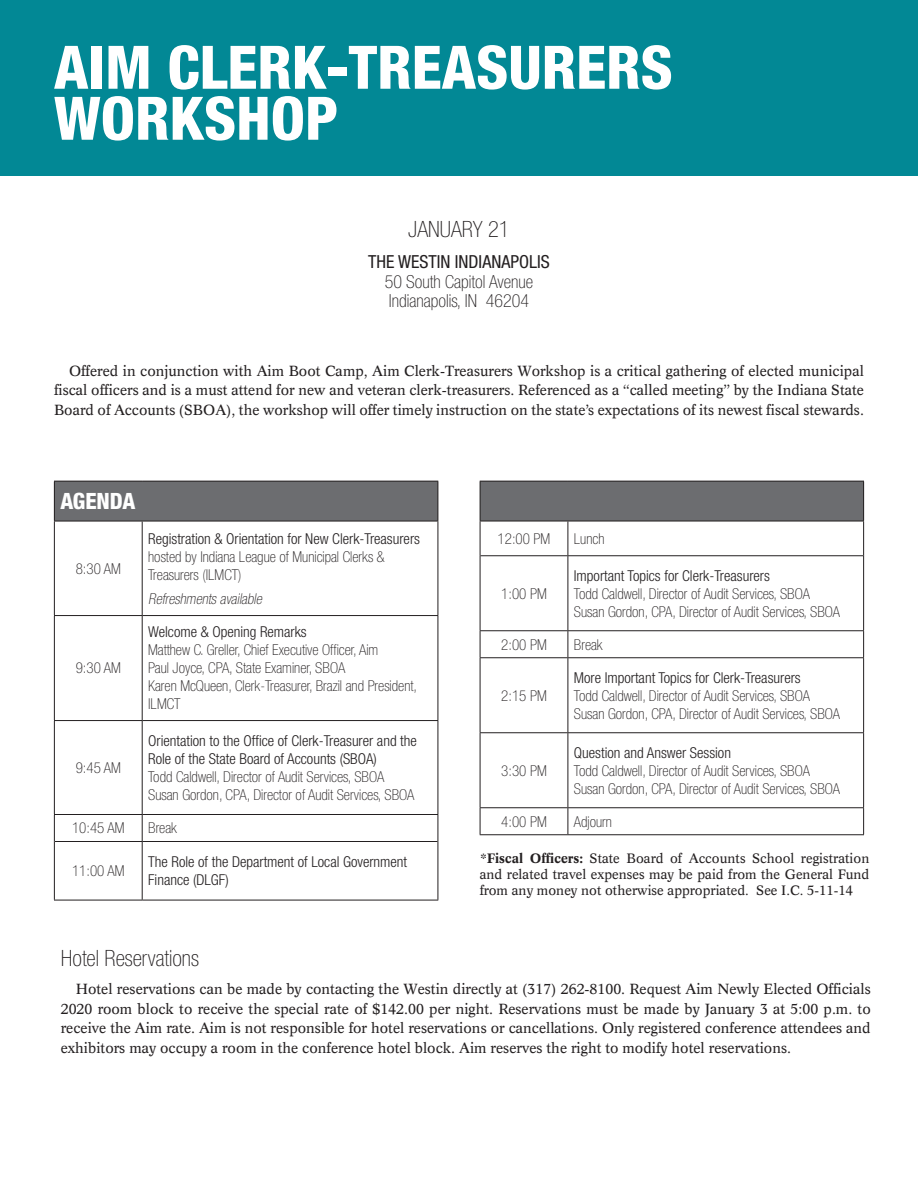
<style>
.page{position:relative;width:918px;height:1188px;background:#fff}
.page>*{position:absolute;margin:0;border:0;box-sizing:border-box;transform-origin:0 0}
.t1{font:800 condensed 60px/51px "Helvetica Neue LT Std";color:#fff}
.t2{font:100 condensed 22.5px "Helvetica Neue LT Std";color:#231f20}
.t3{font:800 condensed 22.5px "Helvetica Neue LT Std";color:#fff}
.t4{font:100 condensed 18px "Helvetica Neue LT Std";color:#231f20}
.t5{font:condensed 18px "Helvetica Neue LT Std";color:#231f20}
.t6{font:100 condensed 15px/18px "Helvetica Neue LT Std";color:#231f20}
.t7{font:300 condensed 15px/18px "Helvetica Neue LT Std";color:#231f20}
.t8{font:italic 100 condensed 15px "Helvetica Neue LT Std";color:#231f20}
.t9{font:14.25px/19.5px "Informatics S Si";color:#231f20;text-align:justify}
.t10{font:13.2px/15.9px "Informatics S Si";color:#231f20;text-align:justify}
.s1{font-weight:100}
.s2{font-weight:700}
</style>
<div class="page">
<div style="left:0;top:0;width:918px;height:176px;background:#028895"></div>
<div style="left:480px;top:481px;width:384px;height:40px;background:#6c6d70"></div>
<hr style="left:863px;top:521px;width:1px;height:35px;background:#231f20">
<hr style="left:863px;top:556px;width:1px;height:74px;background:#231f20">
<svg style="left:480px;top:631px;width:1px;height:26px"></svg>
<hr style="left:568px;top:630px;width:296px;height:1px;background:#231f20">
<svg style="left:568px;top:631px;width:1px;height:26px"></svg>
<svg style="left:863px;top:631px;width:1px;height:26px"></svg>
<hr style="left:480px;top:657px;width:88px;height:1px;background:#231f20">
<hr style="left:480px;top:658px;width:1px;height:74px;background:#231f20">
<hr style="left:568px;top:657px;width:296px;height:1px;background:#231f20">
<hr style="left:568px;top:658px;width:1px;height:74px;background:#231f20">
<hr style="left:863px;top:658px;width:1px;height:74px;background:#231f20">
<hr style="left:480px;top:732px;width:88px;height:1px;background:#231f20">
<hr style="left:480px;top:733px;width:1px;height:74px;background:#231f20">
<hr style="left:568px;top:732px;width:296px;height:1px;background:#231f20">
<hr style="left:568px;top:733px;width:1px;height:74px;background:#231f20">
<hr style="left:863px;top:733px;width:1px;height:74px;background:#231f20">
<hr style="left:480px;top:807px;width:88px;height:1px;background:#231f20">
<svg style="left:480px;top:808px;width:1px;height:26px"></svg>
<hr style="left:568px;top:807px;width:296px;height:1px;background:#231f20">
<svg style="left:568px;top:808px;width:1px;height:26px"></svg>
<svg style="left:863px;top:808px;width:1px;height:26px"></svg>
<hr style="left:480px;top:521px;width:1px;height:35px;background:#231f20">
<hr style="left:568px;top:521px;width:1px;height:34px;background:#231f20">
<hr style="left:480px;top:556px;width:1px;height:74px;background:#231f20">
<hr style="left:568px;top:556px;width:1px;height:74px;background:#231f20">
<hr style="left:480px;top:630px;width:88px;height:1px;background:#231f20">
<hr style="left:480px;top:481px;width:88px;height:1px;background:#231f20">
<hr style="left:480px;top:482px;width:1px;height:39px;background:#231f20">
<hr style="left:568px;top:481px;width:296px;height:1px;background:#231f20">
<hr style="left:863px;top:482px;width:1px;height:39px;background:#231f20">
<hr style="left:480px;top:521px;width:88px;height:1px;background:#231f20">
<hr style="left:568px;top:521px;width:296px;height:1px;background:#231f20">
<hr style="left:480px;top:555px;width:88px;height:1px;background:#231f20">
<hr style="left:568px;top:555px;width:295px;height:1px;background:#231f20">
<hr style="left:480px;top:834px;width:88px;height:1px;background:#231f20">
<hr style="left:568px;top:834px;width:296px;height:1px;background:#231f20">
<div style="left:54px;top:481px;width:384px;height:40px;background:#6c6d70"></div>
<hr style="left:54px;top:521px;width:1px;height:94px;background:#231f20">
<hr style="left:142px;top:521px;width:1px;height:94px;background:#231f20">
<hr style="left:438px;top:521px;width:1px;height:94px;background:#231f20">
<hr style="left:54px;top:615px;width:88px;height:1px;background:#231f20">
<hr style="left:54px;top:616px;width:1px;height:104px;background:#231f20">
<hr style="left:142px;top:615px;width:296px;height:1px;background:#231f20">
<hr style="left:142px;top:616px;width:1px;height:104px;background:#231f20">
<hr style="left:438px;top:616px;width:1px;height:104px;background:#231f20">
<hr style="left:54px;top:720px;width:88px;height:1px;background:#231f20">
<hr style="left:54px;top:721px;width:1px;height:93px;background:#231f20">
<hr style="left:142px;top:720px;width:296px;height:1px;background:#231f20">
<hr style="left:142px;top:721px;width:1px;height:93px;background:#231f20">
<hr style="left:438px;top:721px;width:1px;height:93px;background:#231f20">
<hr style="left:54px;top:814px;width:88px;height:1px;background:#231f20">
<svg style="left:54px;top:815px;width:1px;height:27px"></svg>
<hr style="left:142px;top:814px;width:296px;height:1px;background:#231f20">
<svg style="left:142px;top:815px;width:1px;height:26px"></svg>
<svg style="left:438px;top:815px;width:1px;height:27px"></svg>
<hr style="left:54px;top:842px;width:1px;height:58px;background:#231f20">
<hr style="left:142px;top:842px;width:1px;height:58px;background:#231f20">
<hr style="left:438px;top:842px;width:1px;height:58px;background:#231f20">
<hr style="left:54px;top:900px;width:88px;height:1px;background:#231f20">
<hr style="left:142px;top:900px;width:296px;height:1px;background:#231f20">
<hr style="left:54px;top:481px;width:88px;height:1px;background:#231f20">
<hr style="left:54px;top:482px;width:1px;height:39px;background:#231f20">
<hr style="left:142px;top:481px;width:296px;height:1px;background:#231f20">
<hr style="left:438px;top:482px;width:1px;height:39px;background:#231f20">
<hr style="left:54px;top:521px;width:88px;height:1px;background:#231f20">
<hr style="left:142px;top:521px;width:296px;height:1px;background:#231f20">
<hr style="left:55px;top:841px;width:87px;height:1px;background:#231f20">
<hr style="left:142px;top:841px;width:296px;height:1px;background:#231f20">
<p class="t1" style="left:54px;top:41px;width:620px">AIM CLERK-TREASURERS<br>WORKSHOP</p>
<p class="t2" style="left:408px;top:216px;width:103px">JANUARY 21</p>
<p class="t5" style="left:368px;top:252px;width:183px">THE WESTIN INDIANAPOLIS</p>
<p class="t4" style="left:385px;top:272px;width:150px">50 South Capitol Avenue</p>
<p class="t4" style="left:389px;top:291px;width:142px">Indianapolis, IN 46204</p>
<p class="t9" style="left:54px;top:360px;width:812px;text-indent:15px">Offered in conjunction with Aim Boot Camp, Aim Clerk-Treasurers Workshop is a critical gathering of elected municipal fiscal officers and is a must attend for new and veteran clerk-treasurers. Referenced as a “called meeting” by the Indiana State Board of Accounts (SBOA), the workshop will offer timely instruction on the state’s expectations of its newest fiscal stewards.</p>
<p class="t3" style="left:60px;top:487px;width:77px">AGENDA</p>
<p class="t6" style="left:76px;top:559px;width:47px">8:30 AM</p>
<p class="t6" style="left:76px;top:659px;width:47px">9:30 AM</p>
<p class="t6" style="left:76px;top:758px;width:47px">9:45 AM</p>
<p class="t7" style="left:148px;top:529px;width:273px">Registration &amp; Orientation for New Clerk-Treasurers <span class="s1">hosted by Indiana League of Municipal Clerks &amp;</span></p>
<p class="t6" style="left:148px;top:565px;width:95px">Treasurers (ILMCT)</p>
<p class="t8" style="left:148px;top:590px;width:118px">Refreshmentsavailable</p>
<p class="t7" style="left:148px;top:623px;width:160px">Welcome &amp; Opening Remarks</p>
<p class="t6" style="left:148px;top:641px;width:232px">Matthew C. Greller, Chief Executive Officer, Aim</p>
<p class="t6" style="left:148px;top:659px;width:199px">Paul Joyce, CPA, State Examiner, SBOA</p>
<p class="t6" style="left:148px;top:677px;width:270px">Karen McQueen, Clerk-Treasurer, Brazil and President,<br>ILMCT</p>
<p class="t7" style="left:148px;top:731px;width:270px">Orientation to the Office of Clerk-Treasurer and the<br>Role of the State Board of Accounts (SBOA)</p>
<p class="t6" style="left:148px;top:767px;width:238px">Todd Caldwell, Director of Audit Services, SBOA</p>
<p class="t6" style="left:148px;top:785px;width:268px">Susan Gordon, CPA, Director of Audit Services, SBOA</p>
<p class="t6" style="left:72px;top:819px;width:54px">10:45 AM</p>
<p class="t6" style="left:148px;top:819px;width:30px">Break</p>
<p class="t6" style="left:72px;top:862px;width:54px">11:00 AM</p>
<p class="t7" style="left:148px;top:853px;width:261px">The Role of the Department of Local Government<br>Finance (DLGF)</p>
<p class="t6" style="left:498px;top:529px;width:54px">12:00 PM</p>
<p class="t6" style="left:574px;top:529px;width:32px">Lunch</p>
<p class="t6" style="left:501px;top:584px;width:47px">1:00 PM</p>
<p class="t7" style="left:574px;top:566px;width:198px">Important Topics for Clerk-Treasurers</p>
<p class="t6" style="left:574px;top:584px;width:238px">Todd Caldwell, Director of Audit Services, SBOA</p>
<p class="t6" style="left:574px;top:602px;width:268px">Susan Gordon, CPA, Director of Audit Services, SBOA</p>
<p class="t6" style="left:501px;top:635px;width:47px">2:00 PM</p>
<p class="t6" style="left:574px;top:635px;width:30px">Break</p>
<p class="t6" style="left:501px;top:686px;width:47px">2:15 PM</p>
<p class="t6" style="left:501px;top:761px;width:47px">3:30 PM</p>
<p class="t7" style="left:574px;top:668px;width:228px">More Important Topics for Clerk-Treasurers</p>
<p class="t6" style="left:574px;top:686px;width:238px">Todd Caldwell, Director of Audit Services, SBOA</p>
<p class="t6" style="left:574px;top:704px;width:268px">Susan Gordon, CPA, Director of Audit Services, SBOA</p>
<p class="t7" style="left:574px;top:743px;width:159px">Question and Answer Session</p>
<p class="t6" style="left:574px;top:761px;width:238px">Todd Caldwell, Director of Audit Services, SBOA</p>
<p class="t6" style="left:574px;top:779px;width:268px">Susan Gordon, CPA, Director of Audit Services, SBOA</p>
<p class="t6" style="left:501px;top:812px;width:47px">4:00 PM</p>
<p class="t6" style="left:574px;top:812px;width:40px">Adjourn</p>
<p class="t10" style="left:480px;top:851px;width:391px"><span class="s2">*Fiscal Officers:</span> State Board of Accounts School registration and related travel expenses may be paid from the General Fund from any money not otherwise appropriated. See I.C. 5-11-14</p>
<p class="t2" style="left:61px;top:945px;width:140px">Hotel Reservations</p>
<p class="t9" style="left:61px;top:979px;width:812px;text-indent:15px">Hotel reservations can be made by contacting the Westin directly at (317) 262-8100. Request Aim Newly Elected Officials 2020 room block to receive the special rate of $142.00 per night. Reservations must be made by January 3 at 5:00 p.m. to receive the Aim rate. Aim is not responsible for hotel reservations or cancellations. Only registered conference attendees and exhibitors may occupy a room in the conference hotel block. Aim reserves the right to modify hotel reservations.</p>
</div>
